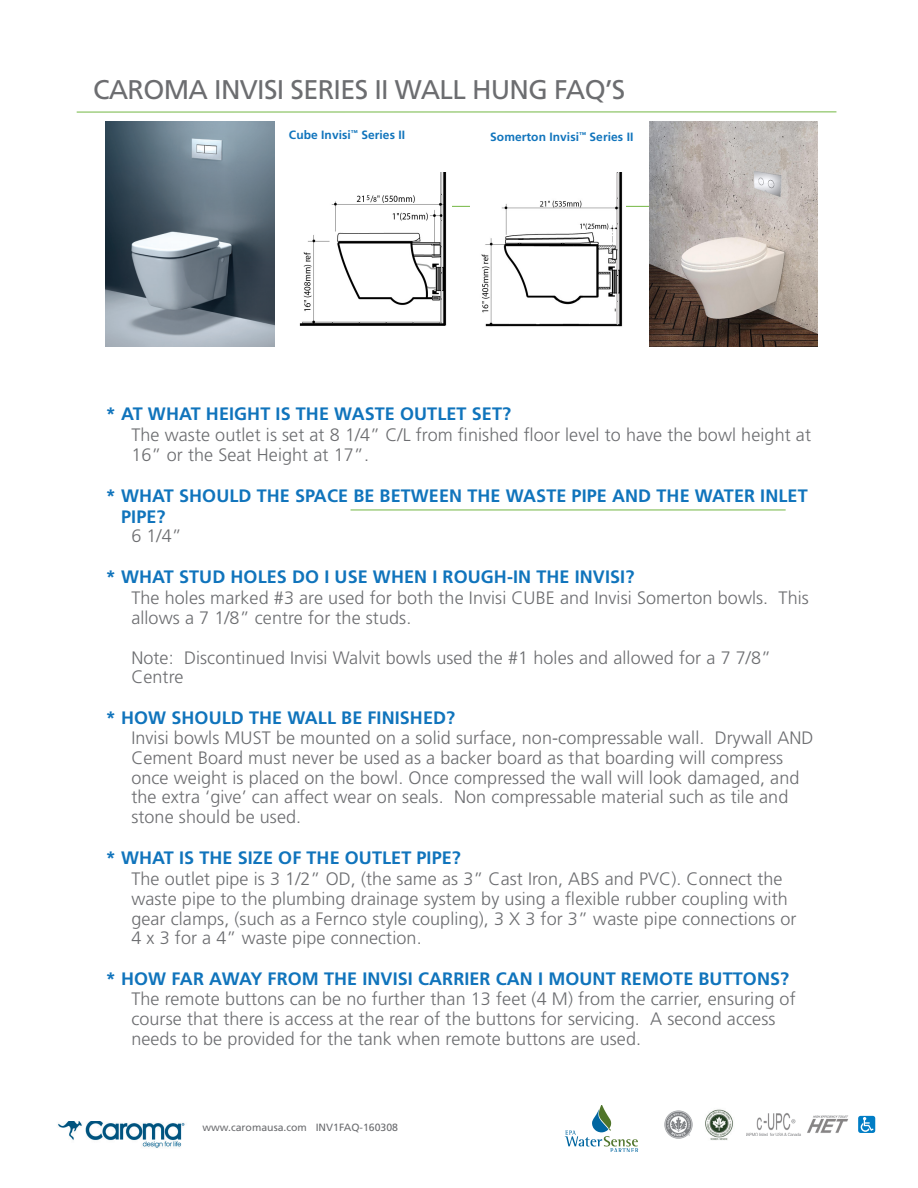
<style>
.page{position:relative;width:918px;height:1188px;background:#fff}
.page>*{position:absolute;margin:0;border:0;box-sizing:border-box;transform-origin:0 0}
.t1{font:27px "Frutiger";letter-spacing:-.025em;color:#6c6d70}
.t2{font:300 18px "Frutiger";letter-spacing:.005em;color:#6c6d70}
.t3{font:700 18px "Frutiger";letter-spacing:.005em;color:#1074bc}
.t4{font:700 12px "Frutiger";letter-spacing:.005em;color:#1074bc}
.t5{font:10.5px "Frutiger";color:#6c6d70}
</style>
<div class="page">
<hr style="left:77px;top:112px;width:759px;height:1px;background:#73b743">
<hr style="left:351px;top:206px;width:435px;height:1px;background:#73b743">
<hr style="left:351px;top:510px;width:435px;height:1px;background:#73b743">
<img style="left:106px;top:121px;width:168px;height:226px">
<img style="left:649px;top:122px;width:168px;height:224px">
<img style="left:664px;top:1110px;width:29px;height:29px">
<img style="left:705px;top:1109px;width:28px;height:31px">
<div style="left:858px;top:1116px;width:17px;height:17px;background:#007dc5;border-radius:2px"></div>
<svg style="left:861px;top:1117px;width:13px;height:15px"></svg>
<img style="left:807px;top:1115px;width:41px;height:18px">
<img style="left:747px;top:1113px;width:54px;height:22px">
<svg style="left:565px;top:1105px;width:73px;height:46px"></svg>
<img style="left:58px;top:1121px;width:127px;height:27px">
<img style="left:299px;top:173px;width:153px;height:153px">
<img style="left:471px;top:173px;width:155px;height:154px">
<p class="t1" style="left:93px;top:74px;width:534px">CAROMA INVISI SERIES II WALL HUNG FAQ’S</p>
<p class="t4" style="left:490px;top:130px;width:145px">Somerton Invisi<sup>™</sup> Series II</p>
<p class="t4" style="left:289px;top:128px;width:118px">Cube Invisi<sup>™</sup> Series II</p>
<p class="t3" style="left:106px;top:403px;width:407px">* AT WHAT HEIGHT IS THE WASTE OUTLET SET?</p>
<p class="t2" style="left:131px;top:425px;width:681px">The waste outlet is set at 8 1/4” C/L from finished floor level to have the bowl height at</p>
<p class="t2" style="left:131px;top:444px;width:239px">16” or the Seat Height at 17”.</p>
<p class="t3" style="left:106px;top:485px;width:703px">* WHAT SHOULD THE SPACE BE BETWEEN THE WASTE PIPE AND THE WATER INLET</p>
<p class="t3" style="left:121px;top:506px;width:46px">PIPE?</p>
<p class="t2" style="left:131px;top:526px;width:52px">6 1/4”</p>
<p class="t3" style="left:106px;top:566px;width:530px">* WHAT STUD HOLES DO I USE WHEN I ROUGH-IN THE INVISI?</p>
<p class="t2" style="left:131px;top:588px;width:679px">The holes marked #3 are used for both the Invisi CUBE and Invisi Somerton bowls. This</p>
<p class="t2" style="left:131px;top:608px;width:281px">allows a 7 1/8” centre for the studs.</p>
<p class="t2" style="left:131px;top:647px;width:641px">Note: Discontinued Invisi Walvit bowls used the #1 holes and allowed for a 7 7/8”</p>
<p class="t2" style="left:131px;top:667px;width:54px">Centre</p>
<p class="t3" style="left:106px;top:707px;width:351px">* HOW SHOULD THE WALL BE FINISHED?</p>
<p class="t2" style="left:131px;top:728px;width:684px">Invisi bowls MUST be mounted on a solid surface, non-compressable wall. Drywall AND</p>
<p class="t2" style="left:131px;top:747px;width:653px">Cement Board must never be used as a backer board as that boarding will compress</p>
<p class="t2" style="left:131px;top:767px;width:670px">once weight is placed on the bowl. Once compressed the wall will look damaged, and</p>
<p class="t2" style="left:131px;top:787px;width:659px">the extra ‘give’ can affect wear on seals. Non compressable material such as tile and</p>
<p class="t2" style="left:131px;top:807px;width:171px">stone should be used.</p>
<p class="t3" style="left:106px;top:847px;width:357px">* WHAT IS THE SIZE OF THE OUTLET PIPE?</p>
<p class="t2" style="left:131px;top:869px;width:653px">The outlet pipe is 3 1/2” OD, (the same as 3” Cast Iron, ABS and PVC). Connect the</p>
<p class="t2" style="left:131px;top:888px;width:658px">waste pipe to the plumbing drainage system by using a flexible rubber coupling with</p>
<p class="t2" style="left:131px;top:908px;width:667px">gear clamps, (such as a Fernco style coupling), 3 X 3 for 3” waste pipe connections or</p>
<p class="t2" style="left:131px;top:928px;width:292px">4 x 3 for a 4” waste pipe connection.</p>
<p class="t3" style="left:106px;top:968px;width:685px">* HOW FAR AWAY FROM THE INVISI CARRIER CAN I MOUNT REMOTE BUTTONS?</p>
<p class="t2" style="left:131px;top:989px;width:666px">The remote buttons can be no further than 13 feet (4 M) from the carrier, ensuring of</p>
<p class="t2" style="left:131px;top:1008px;width:646px">course that there is access at the rear of the buttons for servicing. A second access</p>
<p class="t2" style="left:131px;top:1028px;width:511px">needs to be provided for the tank when remote buttons are used.</p>
<p class="t5" style="left:202px;top:1121px;width:197px">www.caromausa.com INV1FAQ-160308</p>
</div>
